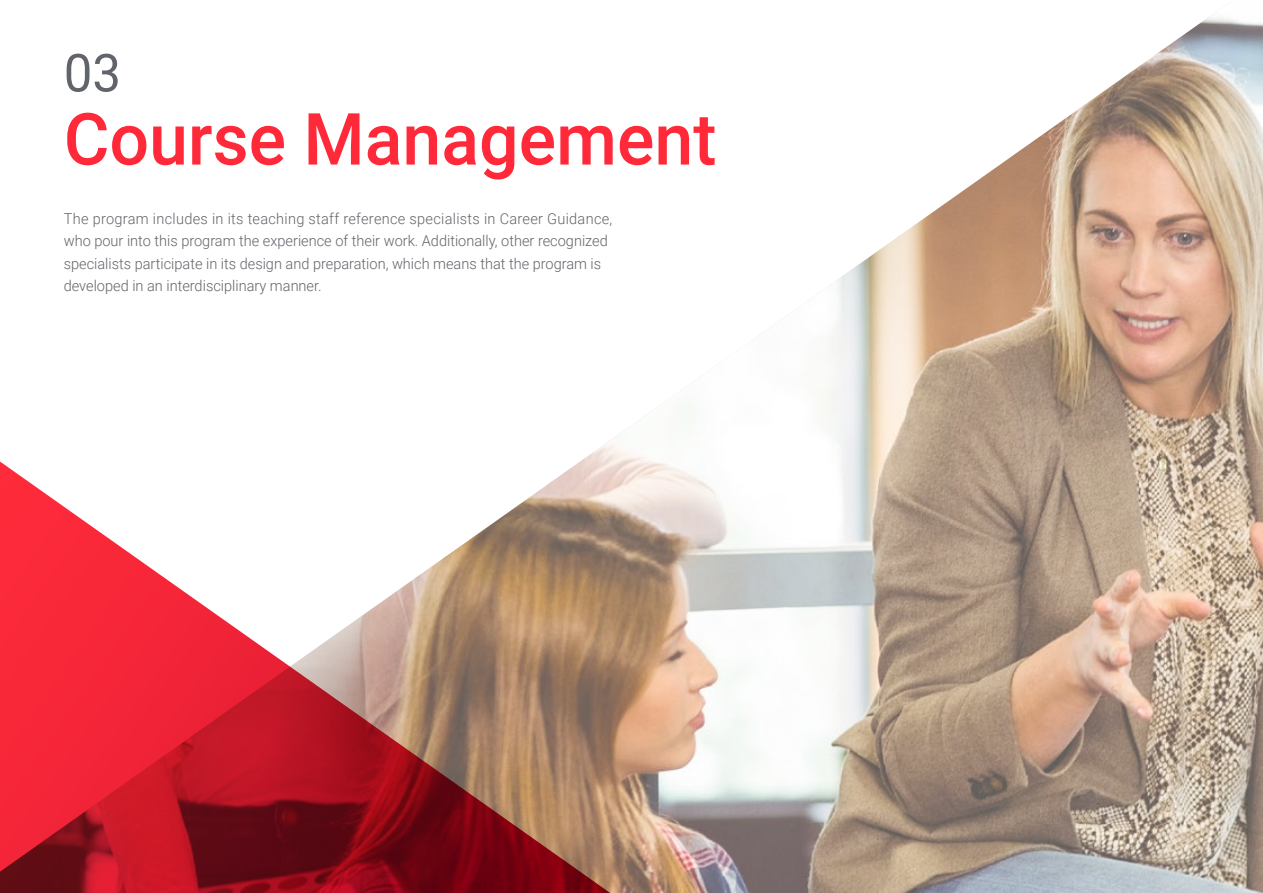
<style>
.page{position:relative;width:1263px;height:893px;background:#fff}
.page>*{position:absolute;margin:0;border:0;box-sizing:border-box;transform-origin:0 0}
.t1{font:500 72px "Roboto";color:#ff293a}
.t2{font:52.5px "Roboto";color:#61646a}
.t3{font:300 15px/22.5px "Roboto";color:#61646a}
</style>
<div class="page">
<img style="left:603px;top:16px;width:660px;height:877px">
<svg style="left:0;top:446px;width:640px;height:447px"></svg>
<h2 class="t2" style="left:64px;top:36px;width:59px">03</h2>
<h1 class="t1" style="left:64px;top:89px;width:654px">Course Management</h1>
<p class="t3" style="left:64px;top:207px;width:550px">The program includes in its teaching staff reference specialists in Career Guidance, who pour into this program the experience of their work. Additionally, other recognized specialists participate in its design and preparation, which means that the program is developed in an interdisciplinary manner.</p>
</div>
